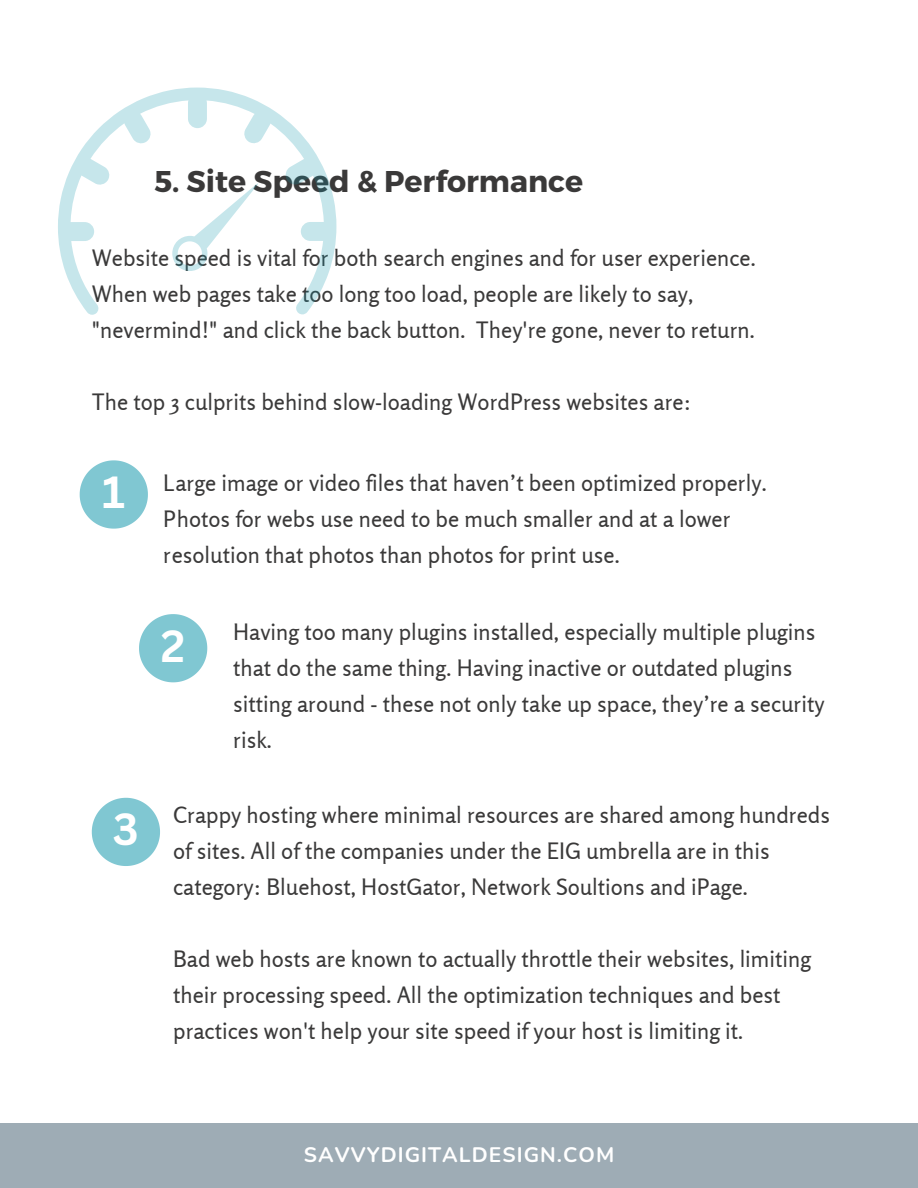
<style>
.page{position:relative;width:918px;height:1188px;background:#fff}
.page>*{position:absolute;margin:0;border:0;box-sizing:border-box;transform-origin:0 0}
.t1{font:700 43.8px "Canva Sans";color:#fff}
.t2{font:700 30px "Montserrat";color:#292828}
.t3{font:22.5px/36px "Rosario";color:#292828}
.t4{font:700 21px "Nunito";letter-spacing:.05em;color:#fff}
</style>
<div class="page">
<div style="left:0;top:1124px;width:918px;height:64px;background:#9eacb5"></div>
<svg style="left:58px;top:88px;width:279px;height:227px"></svg>
<svg style="left:172px;top:183px;width:86px;height:88px"></svg>
<svg style="left:80px;top:460px;width:68px;height:69px"></svg>
<svg style="left:139px;top:614px;width:68px;height:68px"></svg>
<svg style="left:92px;top:798px;width:68px;height:68px"></svg>
<h2 class="t2" style="left:154px;top:162px;width:430px">5. Site Speed &amp; Performance</h2>
<p class="t3" style="left:92px;top:240px;width:666px">Website speed is vital for both search engines and for user experience.<br>When web pages take too long too load, people are likely to say, "nevermind!" and click the back button. They're gone, never to return.</p>
<p class="t3" style="left:92px;top:384px;width:601px">The top 3 culprits behind slow-loading WordPress websites are:</p>
<h1 class="t1" style="left:102px;top:461px;width:25px">1</h1>
<h1 class="t1" style="left:113px;top:799px;width:27px">3</h1>
<p class="t3" style="left:164px;top:465px;width:604px">Large image or video files that haven’t been optimized properly.<br>Photos for webs use need to be much smaller and at a lower resolution that photos than photos for print use.</p>
<h1 class="t1" style="left:161px;top:615px;width:26px">2</h1>
<p class="t3" style="left:233px;top:614px;width:593px">Having too many plugins installed, especially multiple plugins that do the same thing. Having inactive or outdated plugins sitting around - these not only take up space, they’re a security risk.</p>
<p class="t3" style="left:173px;top:796px;width:658px">Crappy hosting where minimal resources are shared among hundreds of sites. All of the companies under the EIG umbrella are in this category: Bluehost, HostGator, Network Soultions and iPage.</p>
<p class="t3" style="left:173px;top:940px;width:640px">Bad web hosts are known to actually throttle their websites, limiting their processing speed. All the optimization techniques and best practices won't help your site speed if your host is limiting it.</p>
<p class="t4" style="left:304px;top:1141px;width:312px">SAVVYDIGITALDESIGN.COM</p>
</div>
